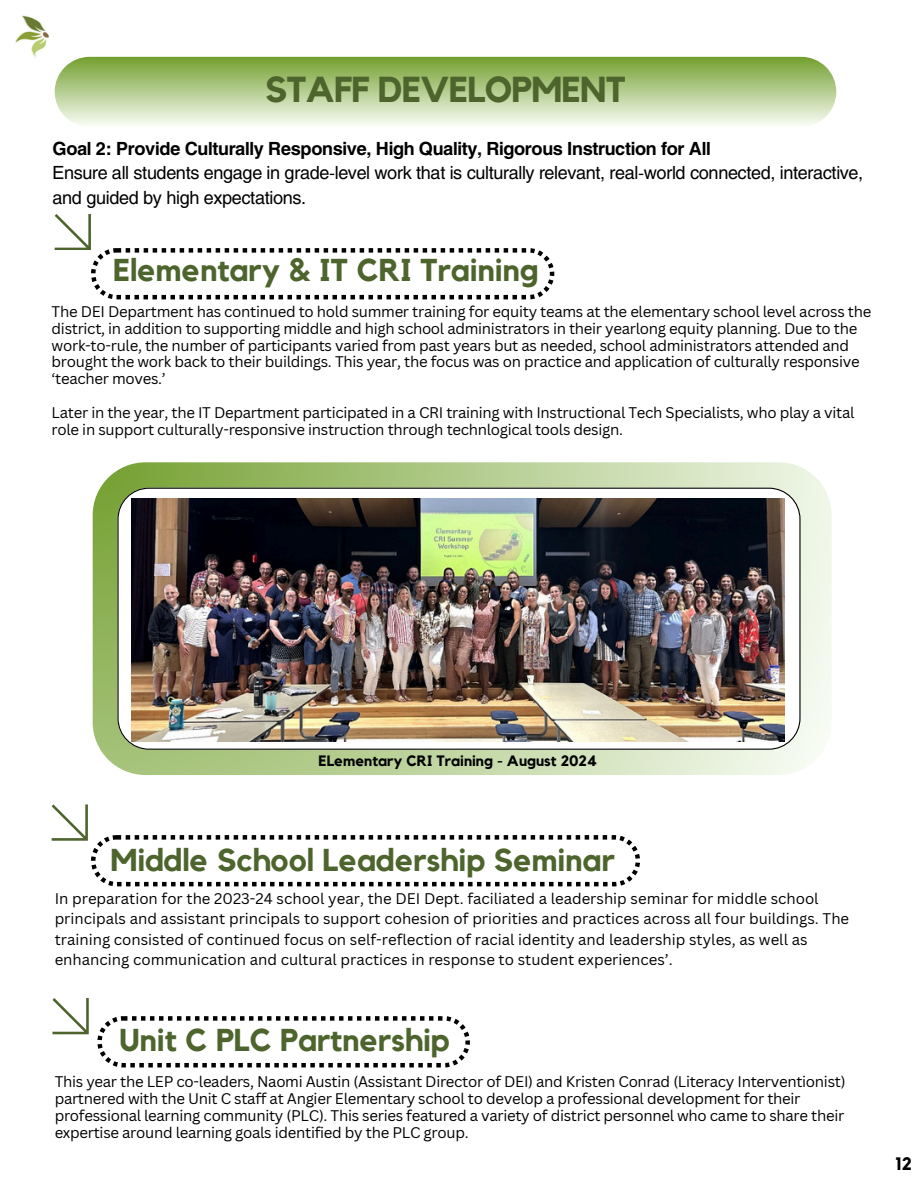
<style>
.page{position:relative;width:918px;height:1188px;background:#fff}
.page>*{position:absolute;margin:0;border:0;box-sizing:border-box;transform-origin:0 0}
.t1{font:700 36px "Kollektif";letter-spacing:-.02em;color:#4e642d}
.t2{font:700 31.5px "Kollektif";color:#4e642d}
.t3{font:18px/24.8px "Helios";letter-spacing:-.02em;color:#000}
.t4{font:700 18px "Kollektif";color:#000}
.t5{font:15px/16.8px "Canva Sans";letter-spacing:-.02em;color:#000}
.t6{font:15px/20.2px "Canva Sans";color:#000}
.t7{font:700 15px "Kollektif";color:#000}
.s1{font-weight:700}
</style>
<div class="page">
<img style="left:15px;top:15px;width:34px;height:43px">
<svg style="left:55px;top:57px;width:781px;height:69px;background:#b6ce93"></svg>
<svg style="left:55px;top:214px;width:499px;height:85px"></svg>
<svg style="left:93px;top:462px;width:739px;height:313px;background:#bcd19d"></svg>
<svg style="left:117px;top:488px;width:683px;height:262px"></svg>
<img style="left:132px;top:499px;width:652px;height:243px">
<svg style="left:97px;top:1016px;width:373px;height:51px"></svg>
<svg style="left:52px;top:805px;width:588px;height:81px"></svg>
<svg style="left:52px;top:998px;width:36px;height:36px"></svg>
<h3 class="t1" style="left:265px;top:73px;width:362px">STAFF DEVELOPMENT</h3>
<h1 class="t3" style="left:52px;top:135px;width:812px"><span class="s1">Goal 2: Provide Culturally Responsive, High Quality, Rigorous Instruction for All<br></span>Ensure all students engage in grade-level work that is culturally relevant, real-world connected, interactive, and guided by high expectations.</h1>
<p class="t2" style="left:113px;top:256px;width:427px">Elementary &amp; IT CRI Training</p>
<p class="t5" style="left:52px;top:303px;width:821px">The DEI Department has continued to hold summer training for equity teams at the elementary school level across the district, in addition to supporting middle and high school administrators in their yearlong equity planning. Due to the work-to-rule, the number of participants varied from past years but as needed, school administrators attended and brought the work back to their buildings. This year, the focus was on practice and application of culturally responsive ‘teacher moves.’</p>
<h2 class="t5" style="left:52px;top:404px;width:804px">Later in the year, the IT Department participated in a CRI training with Instructional Tech Specialists, who play a vital role in support culturally-responsive instruction through technlogical tools design.</h2>
<p class="t7" style="left:319px;top:754px;width:280px">ELementary CRI Training - August 2024</p>
<p class="t2" style="left:110px;top:846px;width:506px">Middle School Leadership Seminar</p>
<p class="t6" style="left:55px;top:888px;width:796px">In preparation for the 2023-24 school year, the DEI Dept. faciliated a leadership seminar for middle school principals and assistant principals to support cohesion of priorities and practices across all four buildings. The training consisted of continued focus on self-reflection of racial identity and leadership styles, as well as enhancing communication and cultural practices in response to student experiences’.</p>
<p class="t2" style="left:120px;top:1026px;width:331px">Unit C PLC Partnership</p>
<h2 class="t5" style="left:55px;top:1073px;width:792px">This year the LEP co-leaders, Naomi Austin (Assistant Director of DEI) and Kristen Conrad (Literacy Interventionist) partnered with the Unit C staff at Angier Elementary school to develop a professional development for their professional learning community (PLC). This series featured a variety of district personnel who came to share their expertise around learning goals identified by the PLC group.</h2>
<p class="t4" style="left:895px;top:1156px;width:18px">12</p>
</div>
